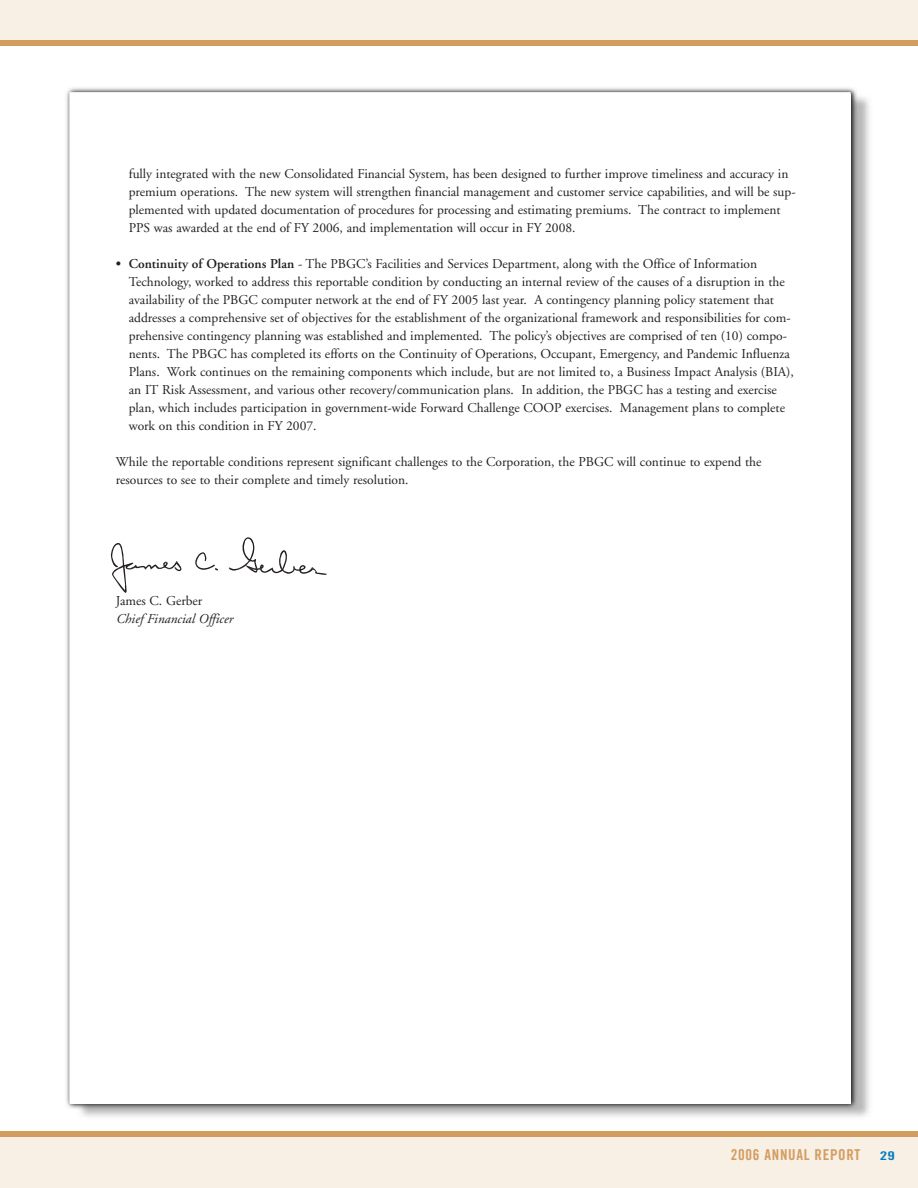
<style>
.page{position:relative;width:918px;height:1188px;background:#fff}
.page>*{position:absolute;margin:0;border:0;box-sizing:border-box;transform-origin:0 0}
.t1{font:15px "Trade Gothic Bold Cond Twenty";letter-spacing:.045em;color:#d39d60}
.t2{font:13.5px/18px "Adobe Garamond";color:#231f20}
.t3{font:italic 13.5px "Adobe Garamond";color:#231f20}
.t4{font:12px "Trade Gothic Bold Cond Twenty";color:#007dc3;scale:1.4 1}
.s1{font-weight:600}
</style>
<div class="page">
<div style="left:0;top:1135px;width:918px;height:53px;background:#f8efe5"></div>
<div style="left:0;top:0;width:918px;height:40px;background:#f8efe5"></div>
<div style="left:0;top:1131px;width:918px;height:6px;background:#d39d60"></div>
<div style="left:0;top:40px;width:918px;height:6px;background:#d39d60"></div>
<img style="left:66px;top:87px;width:804px;height:1030px">
<div style="left:70px;top:95px;width:780px;height:1009px;background:#fff"></div>
<svg style="left:111px;top:537px;width:216px;height:56px"></svg>
<p class="t2" style="left:129px;top:166px;width:668px">fully integrated with the new Consolidated Financial System, has been designed to further improve timeliness and accuracy in premium operations. The new system will strengthen financial management and customer service capabilities, and will be sup&shy;plemented with updated documentation of procedures for processing and estimating premiums. The contract to implement PPS was awarded at the end of FY 2006, and implementation will occur in FY 2008.</p>
<p class="t2" style="left:129px;top:256px;width:667px;text-indent:-13px"><span class="s1">• Continuity of Operations Plan</span> - The PBGC’s Facilities and Services Department, along with the Office of Information Technology, worked to address this reportable condition by conducting an internal review of the causes of a disruption in the availability of the PBGC computer network at the end of FY 2005 last year. A contingency planning policy statement that addresses a comprehensive set of objectives for the establishment of the organizational framework and responsibilities for com&shy;prehensive contingency planning was established and implemented. The policy’s objectives are comprised of ten (10) compo&shy;nents. The PBGC has completed its efforts on the Continuity of Operations, Occupant, Emergency, and Pandemic Influenza Plans. Work continues on the remaining components which include, but are not limited to, a Business Impact Analysis (BIA), an IT Risk Assessment, and various other recovery/communication plans. In addition, the PBGC has a testing and exercise plan, which includes participation in government-wide Forward Challenge COOP exercises. Management plans to complete work on this condition in FY 2007.</p>
<p class="t2" style="left:116px;top:454px;width:647px">While the reportable conditions represent significant challenges to the Corporation, the PBGC will continue to expend the resources to see to their complete and timely resolution.</p>
<p class="t2" style="left:116px;top:593px;width:88px">James C. Gerber</p>
<p class="t3" style="left:116px;top:613px;width:118px">Chief Financial Officer</p>
<p class="t1" style="left:731px;top:1149px;width:131px">2006 ANNUAL REPORT</p>
<p class="t4" style="left:880px;top:1151px;width:12px">29</p>
</div>
